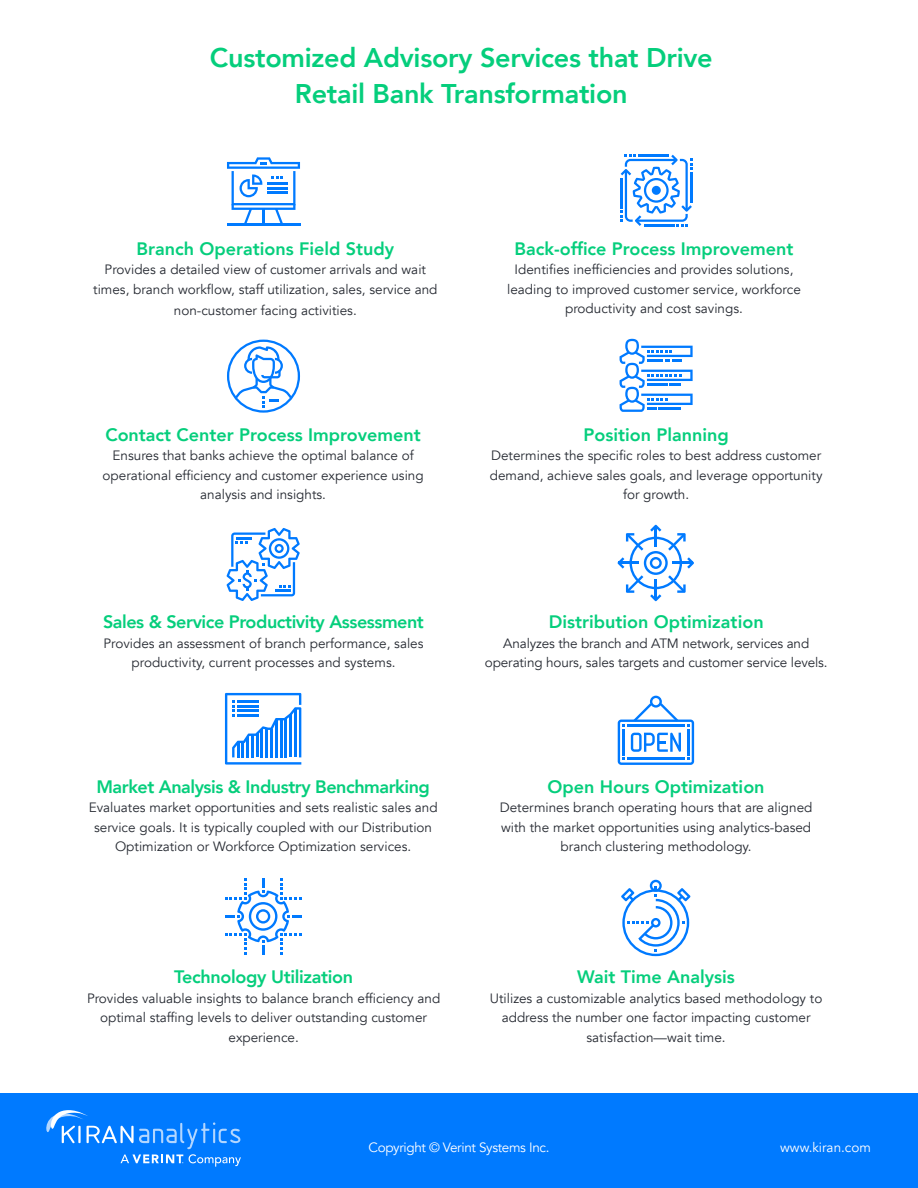
<style>
.page{position:relative;width:918px;height:1188px;background:#fff}
.page>*{position:absolute;margin:0;border:0;box-sizing:border-box;transform-origin:0 0}
.t1{font:800 27px/36px "Avenir";letter-spacing:-.01em;color:#05ce7c;text-align:center}
.t2{font:800 18px "Avenir";color:#05ce7c}
.t3{font:800 18px "Avenir";letter-spacing:-.025em;color:#05ce7c}
.t4{font:800 18px "Avenir";letter-spacing:-.02em;color:#05ce7c}
.t5{font:13.5px/19.5px "Avenir";color:#262a32;text-align:center}
.t6{font:13.5px "Avenir";letter-spacing:-.025em;color:#fff}
.t7{font:13.5px "Avenir";color:#fff}
</style>
<div class="page">
<hr style="left:227px;top:224px;width:73px;height:2px;background:#007aff">
<svg style="left:227px;top:157px;width:73px;height:67px"></svg>
<svg style="left:620px;top:154px;width:72px;height:72px"></svg>
<svg style="left:227px;top:340px;width:73px;height:73px"></svg>
<svg style="left:620px;top:339px;width:73px;height:73px"></svg>
<svg style="left:227px;top:528px;width:73px;height:73px"></svg>
<svg style="left:617px;top:525px;width:77px;height:76px"></svg>
<svg style="left:225px;top:693px;width:76px;height:72px"></svg>
<svg style="left:618px;top:696px;width:76px;height:69px"></svg>
<hr style="left:627px;top:724px;width:58px;height:3px;background:#007aff">
<hr style="left:687px;top:729px;width:2px;height:26px;background:#007aff">
<hr style="left:627px;top:758px;width:58px;height:2px;background:#007aff">
<hr style="left:622px;top:729px;width:3px;height:26px;background:#007aff">
<svg style="left:225px;top:878px;width:76px;height:77px"></svg>
<svg style="left:621px;top:880px;width:70px;height:76px"></svg>
<div style="left:0;top:1094px;width:918px;height:94px;background:#007aff"></div>
<svg style="left:46px;top:1110px;width:195px;height:57px"></svg>
<h1 class="t1" style="left:210px;top:40px;width:504px">Customized Advisory Services that Drive<br>Retail Bank Transformation</h1>
<h2 class="t2" style="left:136px;top:234px;width:259px">Branch Operations Field Study</h2>
<p class="t5" style="left:93px;top:260px;width:346px">Provides a detailed view of customer arrivals and wait times, branch workflow, staff utilization, sales, service and</p>
<p class="t5" style="left:174px;top:301px;width:184px">non-customer facing activities.</p>
<h2 class="t2" style="left:105px;top:420px;width:317px">Contact Center Process Improvement</h2>
<p class="t5" style="left:103px;top:446px;width:323px">Ensures that banks achieve the optimal balance of operational efficiency and customer experience using analysis and insights.</p>
<h2 class="t3" style="left:103px;top:608px;width:322px">Sales &amp; Service Productivity Assessment</h2>
<p class="t5" style="left:103px;top:634px;width:322px">Provides an assessment of branch performance, sales productivity, current processes and systems.</p>
<h2 class="t3" style="left:96px;top:772px;width:335px">Market Analysis &amp; Industry Benchmarking</h2>
<p class="t5" style="left:89px;top:798px;width:350px">Evaluates market opportunities and sets realistic sales and service goals. It is typically coupled with our Distribution<br>Optimization or Workforce Optimization services.</p>
<h2 class="t4" style="left:174px;top:963px;width:181px">Technology Utilization</h2>
<p class="t5" style="left:87px;top:988px;width:355px">Provides valuable insights to balance branch efficiency and optimal staffing levels to deliver outstanding customer experience.</p>
<h2 class="t2" style="left:515px;top:234px;width:280px">Back-office Process Improvement</h2>
<p class="t5" style="left:507px;top:260px;width:295px">Identifies inefficiencies and provides solutions, leading to improved customer service, workforce productivity and cost savings.</p>
<h2 class="t2" style="left:583px;top:420px;width:147px">Position Planning</h2>
<p class="t5" style="left:490px;top:446px;width:334px">Determines the specific roles to best address customer demand, achieve sales goals, and leverage opportunity for growth.</p>
<h2 class="t2" style="left:549px;top:608px;width:216px">Distribution Optimization</h2>
<p class="t5" style="left:485px;top:634px;width:344px">Analyzes the branch and ATM network, services and operating hours, sales targets and customer service levels.</p>
<h2 class="t2" style="left:548px;top:772px;width:219px">Open Hours Optimization</h2>
<p class="t5" style="left:500px;top:798px;width:314px">Determines branch operating hours that are aligned with the market opportunities using analytics-based branch clustering methodology.</p>
<h2 class="t2" style="left:577px;top:963px;width:159px">Wait Time Analysis</h2>
<p class="t5" style="left:490px;top:988px;width:334px">Utilizes a customizable analytics based methodology to address the number one factor impacting customer satisfaction—wait time.</p>
<p class="t6" style="left:369px;top:1139px;width:182px">Copyright © Verint Systems Inc.</p>
<p class="t7" style="left:780px;top:1139px;width:92px">www.kiran.com</p>
</div>
